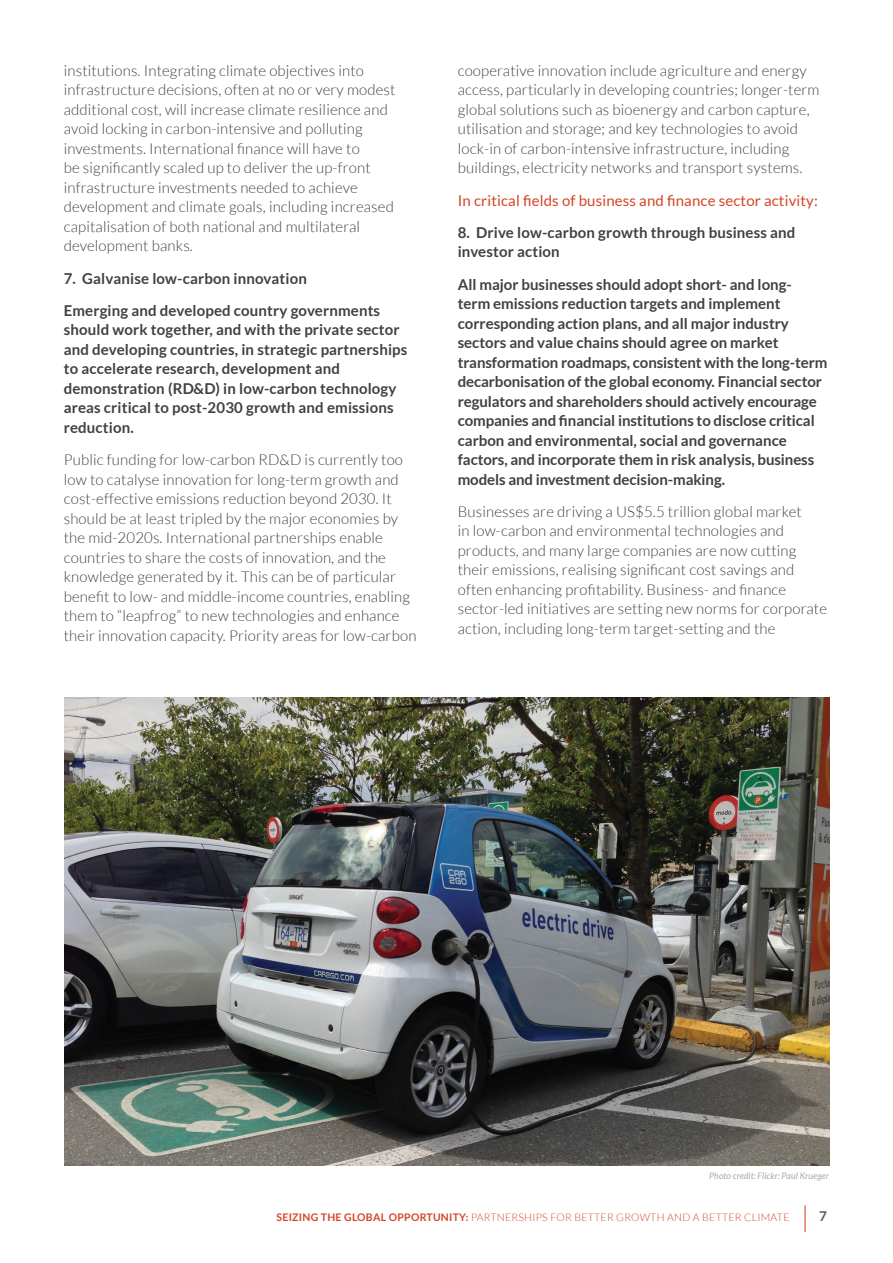
<style>
.page{position:relative;width:893px;height:1263px;background:#fff}
.page>*{position:absolute;margin:0;border:0;box-sizing:border-box;transform-origin:0 0}
.t1{font:300 15px/19.5px "Lato";letter-spacing:.01em;color:#414042}
.t2{font:700 15px/19.5px "Lato";color:#414042}
.t3{font:15px "Lato";letter-spacing:.01em;color:#d44427}
.t4{font:700 13.5px "Lato";color:#58595b}
.t5{font:300 10.5px "Lato";letter-spacing:.025em;color:#d44427}
.t6{font:italic 9px "Lato";color:#a7a9ac}
.s1{font-weight:700}
</style>
<div class="page">
<hr style="left:804px;top:1205px;width:2px;height:27px;background:#d44427">
<img style="left:64px;top:697px;width:765px;height:469px">
<p class="t1" style="left:64px;top:60px;width:333px">institutions. Integrating climate objectives into infrastructure decisions, often at no or very modest additional cost, will increase climate resilience and avoid locking in carbon-intensive and polluting investments. International finance will have to<br>be significantly scaled up to deliver the up-front infrastructure investments needed to achieve development and climate goals, including increased capitalisation of both national and multilateral development banks.</p>
<p class="t2" style="left:64px;top:262px;width:318px;line-height:32.2px">7. Galvanise low-carbon innovation<br>Emerging and developed country governments</p>
<p class="t2" style="left:64px;top:320px;width:345px">should work together, and with the private sector and developing countries, in strategic partnerships to accelerate research, development and demonstration (RD&amp;D) in low-carbon technology areas critical to post-2030 growth and emissions reduction.</p>
<p class="t1" style="left:64px;top:450px;width:354px">Public funding for low-carbon RD&amp;D is currently too low to catalyse innovation for long-term growth and cost-effective emissions reduction beyond 2030. It should be at least tripled by the major economies by the mid-2020s. International partnerships enable countries to share the costs of innovation, and the knowledge generated by it. This can be of particular benefit to low- and middle-income countries, enabling them to “leapfrog” to new technologies and enhance their innovation capacity. Priority areas for low-carbon</p>
<p class="t1" style="left:458px;top:60px;width:363px">cooperative innovation include agriculture and energy access, particularly in developing countries; longer-term global solutions such as bioenergy and carbon capture, utilisation and storage; and key technologies to avoid lock-in of carbon-intensive infrastructure, including buildings, electricity networks and transport systems.</p>
<p class="t3" style="left:458px;top:191px;width:362px">In critical fields of business and finance sector activity:</p>
<p class="t2" style="left:458px;top:222px;width:339px">8. Drive low-carbon growth through business and investor action</p>
<p class="t2" style="left:458px;top:274px;width:371px">All major businesses should adopt short- and long&shy;term emissions reduction targets and implement corresponding action plans, and all major industry sectors and value chains should agree on market transformation roadmaps, consistent with the long-term decarbonisation of the global economy. Financial sector regulators and shareholders should actively encourage companies and financial institutions to disclose critical carbon and environmental, social and governance factors, and incorporate them in risk analysis, business models and investment decision-making.</p>
<p class="t1" style="left:458px;top:501px;width:371px">Businesses are driving a US$5.5 trillion global market<br>in low-carbon and environmental technologies and products, and many large companies are now cutting their emissions, realising significant cost savings and often enhancing profitability. Business- and finance sector-led initiatives are setting new norms for corporate action, including long-term target-setting and the</p>
<p class="t6" style="left:709px;top:1170px;width:121px">Photo credit: Flickr: Paul Krueger</p>
<p class="t5" style="left:276px;top:1211px;width:515px"><span class="s1">SEIZING THE GLOBAL OPPORTUNITY:</span> PARTNERSHIPS FOR BETTER GROWTH AND A BETTER CLIMATE</p>
<p class="t4" style="left:819px;top:1207px;width:9px">7</p>
</div>
